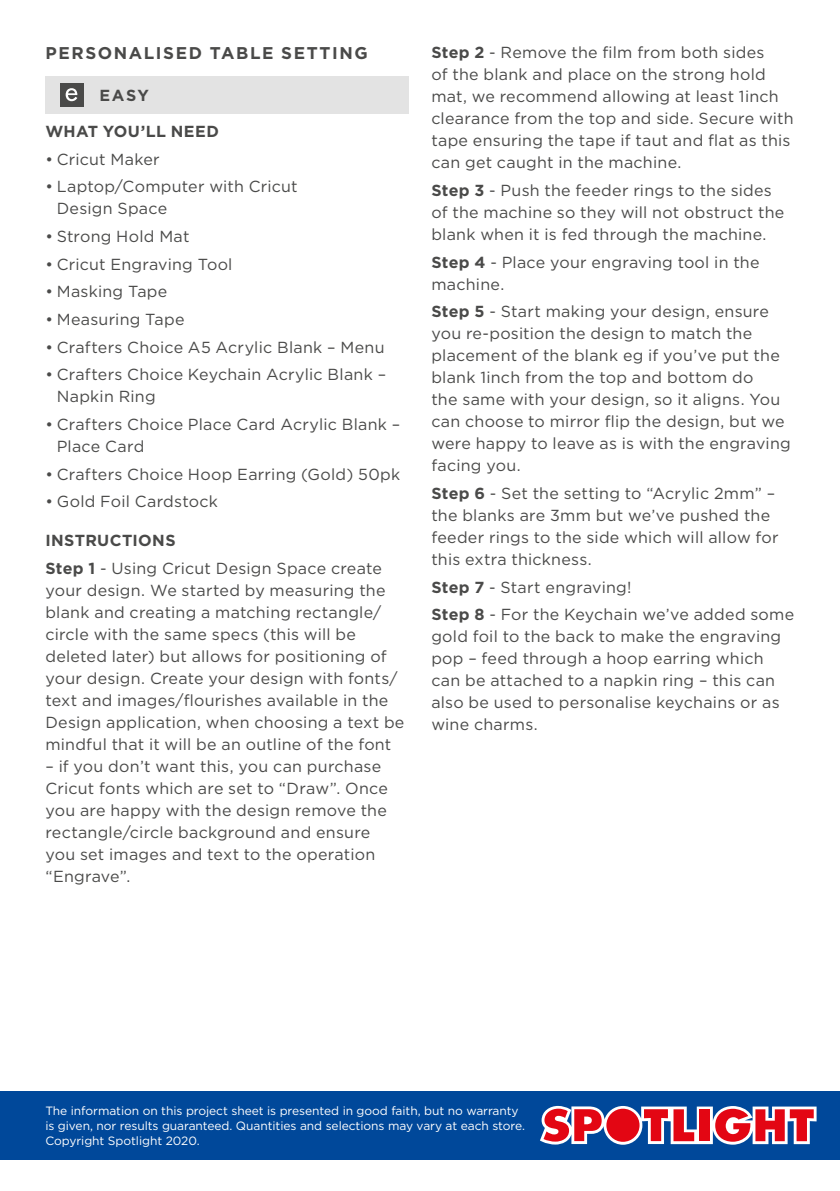
<style>
.page{position:relative;width:840px;height:1191px;background:#fff}
.page>*{position:absolute;margin:0;border:0;box-sizing:border-box;transform-origin:0 0}
.t1{font:700 17px "Gotham";letter-spacing:.095em;color:#4a4a49}
.t2{font:16px/22px "Gotham";letter-spacing:.015em;color:#4a4a49}
.t3{font:700 16px "Gotham";letter-spacing:.025em;color:#4a4a49}
.t4{font:12px/15px "Gotham";letter-spacing:-.005em;color:#fff}
.s1{font-weight:700}
</style>
<div class="page">
<div style="left:45px;top:76px;width:363px;height:37px;background:#e3e3e3"></div>
<div style="left:60px;top:83px;width:23px;height:24px;background:#4a4a49"></div>
<svg style="left:66px;top:88px;width:11px;height:13px"></svg>
<div style="left:0;top:1090px;width:839px;height:69px;background:#00489a"></div>
<svg style="left:540px;top:1106px;width:276px;height:38px;background:#c16379"></svg>
<p class="t1" style="left:45px;top:42px;width:324px">PERSONALISED TABLE SETTING</p>
<p class="t3" style="left:99px;top:85px;width:51px">EASY</p>
<p class="t3" style="left:45px;top:121px;width:175px">WHAT YOU’LL NEED</p>
<p class="t2" style="left:45px;top:148px;width:116px">• Cricut Maker</p>
<p class="t2" style="left:57px;top:175px;width:242px;text-indent:-11px">• Laptop/Computer with Cricut<br>Design Space</p>
<p class="t2" style="left:45px;top:225px;width:145px">• Strong Hold Mat</p>
<p class="t2" style="left:45px;top:253px;width:188px">• Cricut Engraving Tool</p>
<p class="t2" style="left:45px;top:280px;width:123px">• Masking Tape</p>
<p class="t2" style="left:45px;top:308px;width:141px">• Measuring Tape</p>
<p class="t2" style="left:45px;top:336px;width:340px">• Crafters Choice A5 Acrylic Blank – Menu</p>
<p class="t2" style="left:57px;top:363px;width:331px;text-indent:-11px">• Crafters Choice Keychain Acrylic Blank –<br>Napkin Ring</p>
<p class="t2" style="left:57px;top:413px;width:345px;text-indent:-11px">• Crafters Choice Place Card Acrylic Blank –<br>Place Card</p>
<p class="t2" style="left:45px;top:463px;width:356px">• Crafters Choice Hoop Earring (Gold) 50pk</p>
<p class="t2" style="left:45px;top:490px;width:174px">• Gold Foil Cardstock</p>
<p class="t2" style="left:45px;top:526px;width:338px;line-height:27.6px"><span class="s1">INSTRUCTIONS<br>Step 1</span> - Using Cricut Design Space create</p>
<p class="t2" style="left:45px;top:579px;width:360px">your design. We started by measuring the blank and creating a matching rectangle/ circle with the same specs (this will be deleted later) but allows for positioning of your design. Create your design with fonts/ text and images/flourishes available in the Design application, when choosing a text be mindful that it will be an outline of the font</p>
<p class="t2" style="left:45px;top:755px;width:344px">– if you don’t want this, you can purchase Cricut fonts which are set to “Draw”. Once you are happy with the design remove the rectangle/circle background and ensure you set images and text to the operation “Engrave”.</p>
<p class="t2" style="left:431px;top:41px;width:363px"><span class="s1">Step 2</span> - Remove the film from both sides<br>of the blank and place on the strong hold mat, we recommend allowing at least 1inch clearance from the top and side. Secure with tape ensuring the tape if taut and flat as this can get caught in the machine.</p>
<p class="t2" style="left:431px;top:179px;width:354px"><span class="s1">Step 3</span> - Push the feeder rings to the sides of the machine so they will not obstruct the blank when it is fed through the machine.</p>
<p class="t2" style="left:431px;top:250px;width:329px"><span class="s1">Step 4</span> - Place your engraving tool in the machine.</p>
<p class="t2" style="left:431px;top:300px;width:361px"><span class="s1">Step 5</span> - Start making your design, ensure you re-position the design to match the placement of the blank eg if you’ve put the blank 1inch from the top and bottom do<br>the same with your design, so it aligns. You can choose to mirror flip the design, but we were happy to leave as is with the engraving facing you.</p>
<p class="t2" style="left:431px;top:482px;width:348px"><span class="s1">Step 6</span> - Set the setting to “Acrylic 2mm” – the blanks are 3mm but we’ve pushed the feeder rings to the side which will allow for this extra thickness.</p>
<p class="t2" style="left:431px;top:573px;width:364px;line-height:27.6px"><span class="s1">Step 7</span> - Start engraving!<br><span class="s1">Step 8</span> - For the Keychain we’ve added some</p>
<p class="t2" style="left:431px;top:625px;width:351px">gold foil to the back to make the engraving pop – feed through a hoop earring which can be attached to a napkin ring – this can also be used to personalise keychains or as wine charms.</p>
<p class="t4" style="left:45px;top:1103px;width:481px">The information on this project sheet is presented in good faith, but no warranty is given, nor results guaranteed. Quantities and selections may vary at each store.<br>Copyright Spotlight 2020.</p>
</div>
